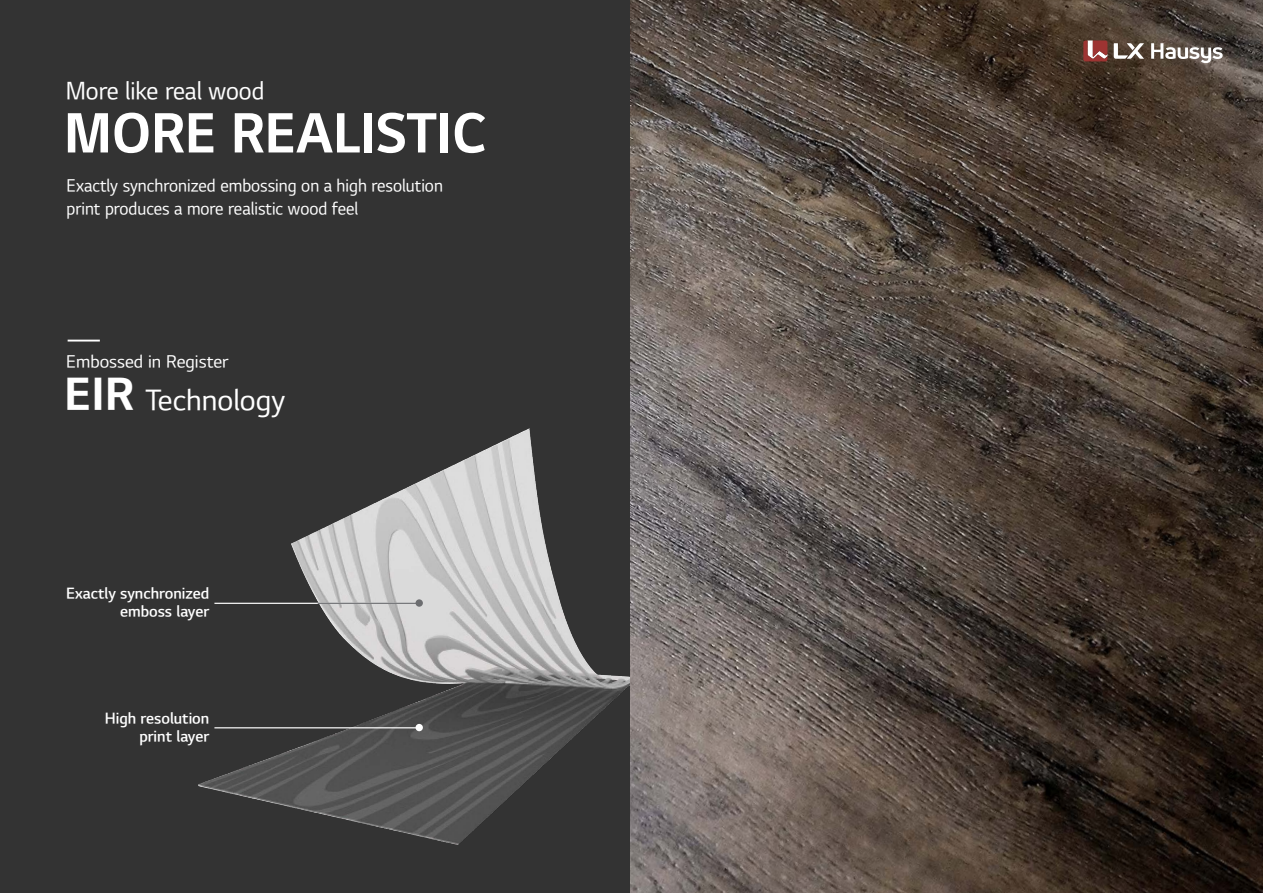
<style>
.page{position:relative;width:1263px;height:893px;background:#333}
.page>*{position:absolute;margin:0;border:0;box-sizing:border-box;transform-origin:0 0}
.t1{font:54.15px "LG Sm Haotf TB";color:#fff;scale:.95 1}
.t2{font:28.5px "LG Sm Haotf TR";color:#fff}
.t3{font:24.15px "LG Sm Haotf TR";color:#fff;scale:.95 1}
.t4{font:17.1px "LG Sm Haotf TR";color:#fff;scale:.95 1}
.t5{font:17.1px "LG Sm Haotf TR";color:#fff}
.t6{font:15.15px "LG Sm Haotf TSB";color:#fff}
.s1{font-family:"LG Sm Haotf TB";font-size:44.4px}
</style>
<div class="page">
<img style="left:198px;top:428px;width:432px;height:417px">
<hr style="left:214px;top:603px;width:207px;height:1px;background:#fff">
<hr style="left:318px;top:603px;width:103px;height:1px;background:#6c6d70">
<div style="left:415px;top:599px;width:8px;height:8px;background:#6c6d70;border-radius:50%"></div>
<hr style="left:214px;top:727px;width:207px;height:1px;background:#fff">
<div style="left:415px;top:724px;width:8px;height:7px;background:#fff;border-radius:50%"></div>
<hr style="left:68px;top:340px;width:32px;height:1px;background:#fff">
<img style="left:630px;top:0;width:633px;height:893px">
<svg style="left:1151px;top:43px;width:71px;height:20px"></svg>
<svg style="left:1114px;top:43px;width:30px;height:16px"></svg>
<svg style="left:1083px;top:41px;width:24px;height:20px"></svg>
<p class="t3" style="left:66px;top:79px;width:211px">More like real wood</p>
<p class="t1" style="left:64px;top:108px;width:447px">MORE REALISTIC</p>
<p class="t4" style="left:67px;top:177px;width:398px">Exactly synchronized embossing on a high resolution</p>
<p class="t4" style="left:67px;top:200px;width:309px">print produces a more realistic wood feel</p>
<p class="t5" style="left:66px;top:353px;width:164px">Embossed in Register</p>
<p class="t2" style="left:64px;top:386px;width:223px"><span class="s1">EIR</span> Technology</p>
<p class="t6" style="left:66px;top:586px;width:145px">Exactly synchronized</p>
<p class="t6" style="left:120px;top:604px;width:91px">emboss layer</p>
<p class="t6" style="left:105px;top:711px;width:106px">High resolution</p>
<p class="t6" style="left:139px;top:729px;width:71px">print layer</p>
</div>
